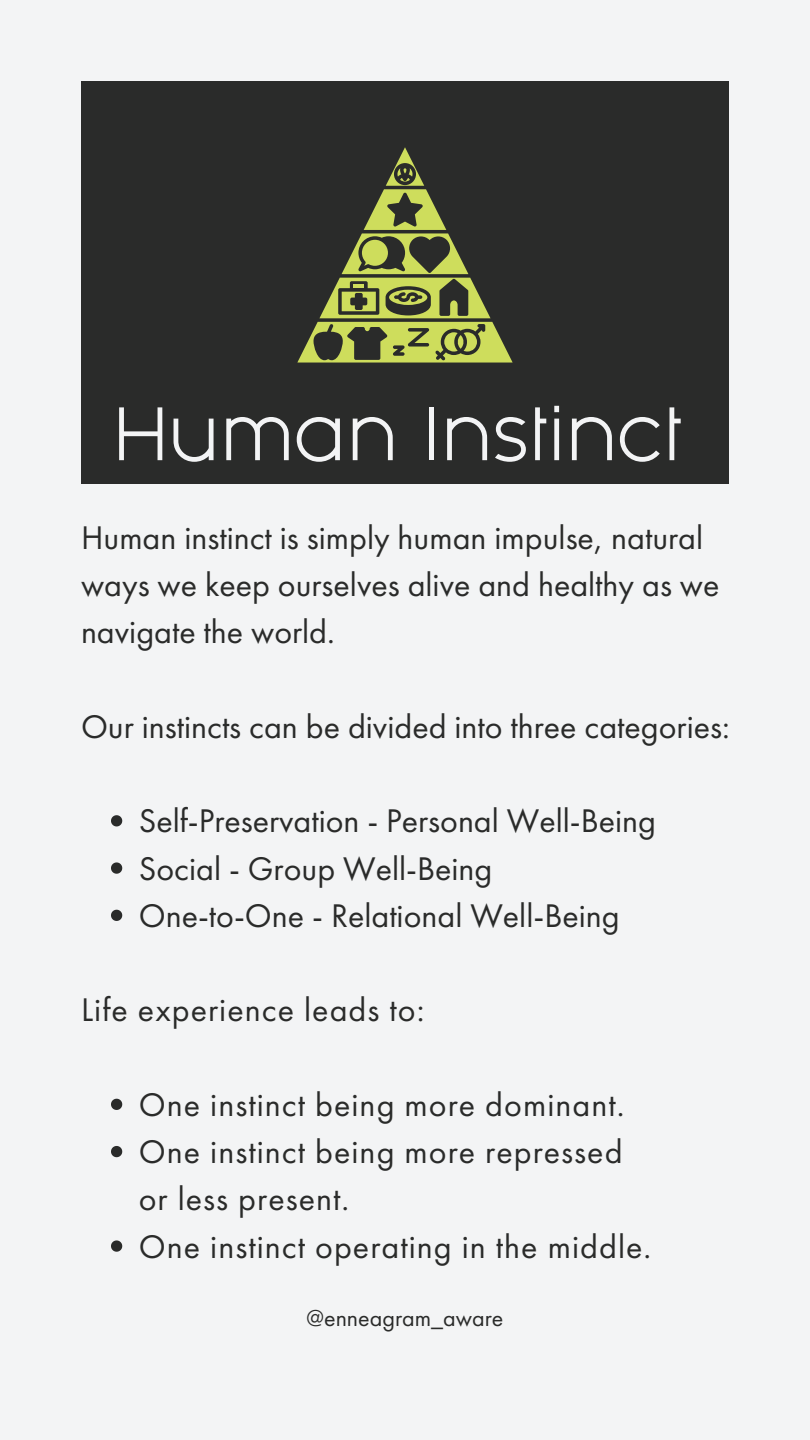
<style>
.page{position:relative;width:810px;height:1440px;background:#f3f4f5}
.page>*{position:absolute;margin:0;border:0;box-sizing:border-box;transform-origin:0 0}
.t1{font:64px "Fashion Fetish";color:#f3f4f5}
.t2{font:34px/47.2px "Futura PT";color:#2a2b2a}
.t3{font:34px/47.2px "Futura PT";letter-spacing:.03em;color:#2a2b2a}
.t4{font:24px "Futura PT";color:#2a2b2a}
</style>
<div class="page">
<div style="left:81px;top:81px;width:648px;height:402px;background:#2a2b2a"></div>
<svg style="left:111px;top:815px;width:11px;height:11px"></svg>
<svg style="left:111px;top:862px;width:11px;height:12px"></svg>
<svg style="left:111px;top:910px;width:11px;height:11px"></svg>
<svg style="left:111px;top:1099px;width:11px;height:11px"></svg>
<svg style="left:111px;top:1146px;width:11px;height:11px"></svg>
<svg style="left:111px;top:1240px;width:11px;height:12px"></svg>
<svg style="left:297px;top:147px;width:216px;height:216px"></svg>
<p class="t1" style="left:113px;top:422px;width:571px">Human Instinct</p>
<p class="t2" style="left:81px;top:514px;width:640px">Human instinct is simply human impulse, natural ways we keep ourselves alive and healthy as we navigate the world.</p>
<h1 class="t2" style="left:81px;top:703px;width:650px">Our instincts can be divided into three categories:</h1>
<h2 class="t2" style="left:139px;top:797px;width:519px">Self-Preservation - Personal Well-Being</h2>
<h2 class="t2" style="left:139px;top:845px;width:355px">Social - Group Well-Being</h2>
<p class="t2" style="left:139px;top:892px;width:482px">One-to-One - Relational Well-Being</p>
<p class="t3" style="left:81px;top:986px;width:345px">Life experience leads to:</p>
<p class="t3" style="left:139px;top:1081px;width:487px">One instinct being more dominant.</p>
<h2 class="t3" style="left:139px;top:1128px;width:485px">One instinct being more repressed or less present.</h2>
<p class="t3" style="left:139px;top:1223px;width:514px">One instinct operating in the middle.</p>
<p class="t4" style="left:307px;top:1302px;width:198px">@enneagram_aware</p>
</div>
